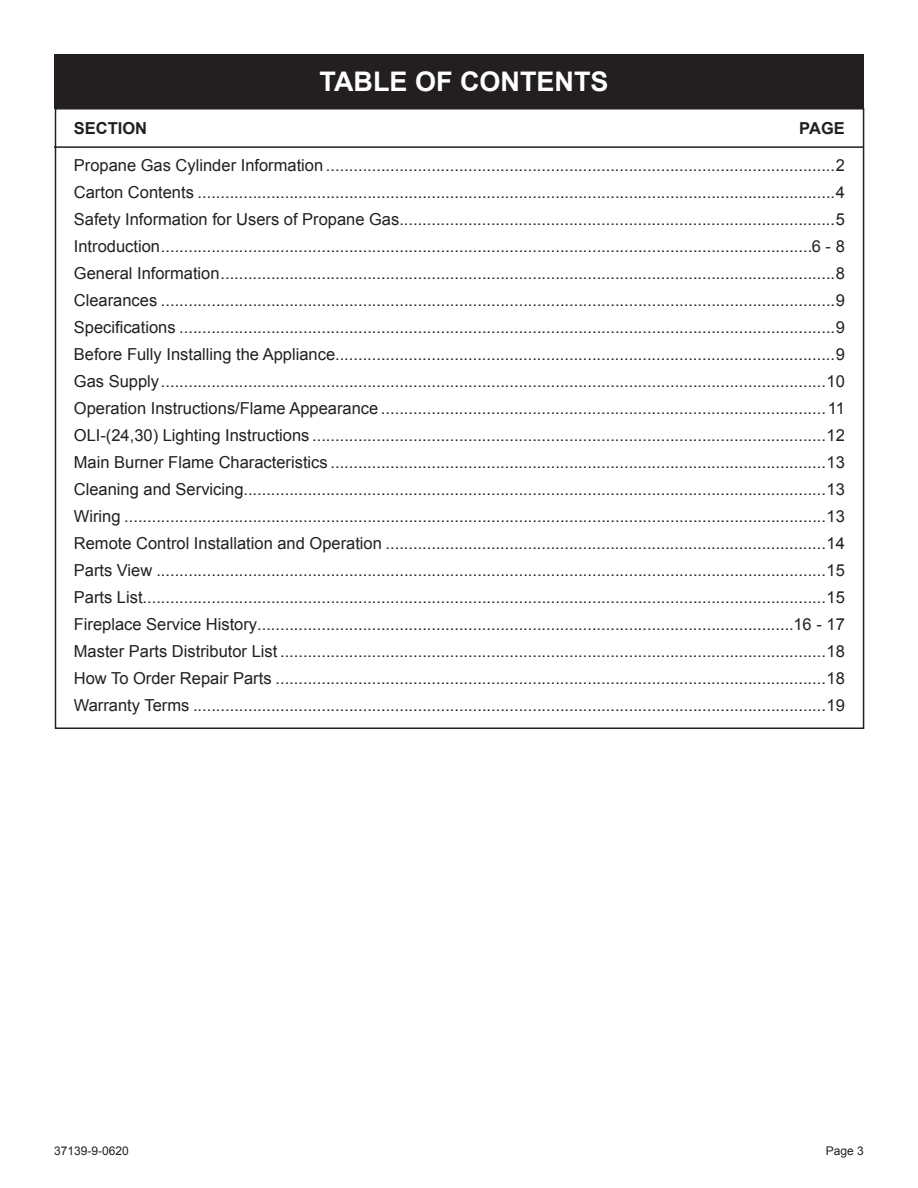
<style>
.page{position:relative;width:918px;height:1188px;background:#fff}
.page>*{position:absolute;margin:0;border:0;box-sizing:border-box;transform-origin:0 0}
.t1{font:700 27px "Arial";color:#fff}
.t2{font:16.5px "Arial";color:#231f20}
.t3{font:700 16.5px "Arial";color:#231f20}
.t4{font:12px "Arial";color:#231f20}
</style>
<div class="page">
<div style="left:54px;top:54px;width:810px;height:54px;background:#231f20"></div>
<hr style="left:54px;top:146px;width:810px;height:2px;background:#231f20">
<p class="t1" style="left:320px;top:63px;width:290px">TABLE OF CONTENTS</p>
<p class="t3" style="left:74px;top:117px;width:75px">SECTION</p>
<p class="t3" style="left:799px;top:117px;width:47px">PAGE</p>
<p class="t2" style="left:74px;top:154px;width:772px">Propane Gas Cylinder Information ...............................................................................................................2</p>
<p class="t2" style="left:74px;top:181px;width:772px">Carton Contents ...........................................................................................................................................4</p>
<p class="t2" style="left:74px;top:208px;width:772px">Safety Information for Users of Propane Gas...............................................................................................5</p>
<p class="t2" style="left:74px;top:235px;width:773px">Introduction..............................................................................................................................................6 - 8</p>
<p class="t2" style="left:74px;top:262px;width:772px">General Information......................................................................................................................................8</p>
<p class="t2" style="left:74px;top:289px;width:772px">Clearances ...................................................................................................................................................9</p>
<p class="t2" style="left:74px;top:316px;width:772px">Specifications ...............................................................................................................................................9</p>
<p class="t2" style="left:74px;top:343px;width:772px">Before Fully Installing the Appliance.............................................................................................................9</p>
<p class="t2" style="left:74px;top:370px;width:772px">Gas Supply.................................................................................................................................................10</p>
<p class="t2" style="left:74px;top:397px;width:772px">Operation Instructions/Flame Appearance .................................................................................................11</p>
<p class="t2" style="left:74px;top:424px;width:772px">OLI-(24,30) Lighting Instructions ................................................................................................................12</p>
<p class="t2" style="left:74px;top:451px;width:772px">Main Burner Flame Characteristics ............................................................................................................13</p>
<p class="t2" style="left:74px;top:478px;width:772px">Cleaning and Servicing...............................................................................................................................13</p>
<p class="t2" style="left:74px;top:505px;width:772px">Wiring .........................................................................................................................................................13</p>
<p class="t2" style="left:74px;top:532px;width:772px">Remote Control Installation and Operation ................................................................................................14</p>
<p class="t2" style="left:74px;top:559px;width:772px">Parts View ..................................................................................................................................................15</p>
<p class="t2" style="left:74px;top:586px;width:772px">Parts List.....................................................................................................................................................15</p>
<p class="t2" style="left:74px;top:613px;width:772px">Fireplace Service History.....................................................................................................................16 - 17</p>
<p class="t2" style="left:74px;top:640px;width:772px">Master Parts Distributor List .......................................................................................................................18</p>
<p class="t2" style="left:74px;top:667px;width:772px">How To Order Repair Parts ........................................................................................................................18</p>
<p class="t2" style="left:74px;top:694px;width:772px">Warranty Terms ..........................................................................................................................................19</p>
<p class="t4" style="left:54px;top:1143px;width:76px">37139-9-0620</p>
<p class="t4" style="left:826px;top:1143px;width:40px">Page 3</p>
</div>
